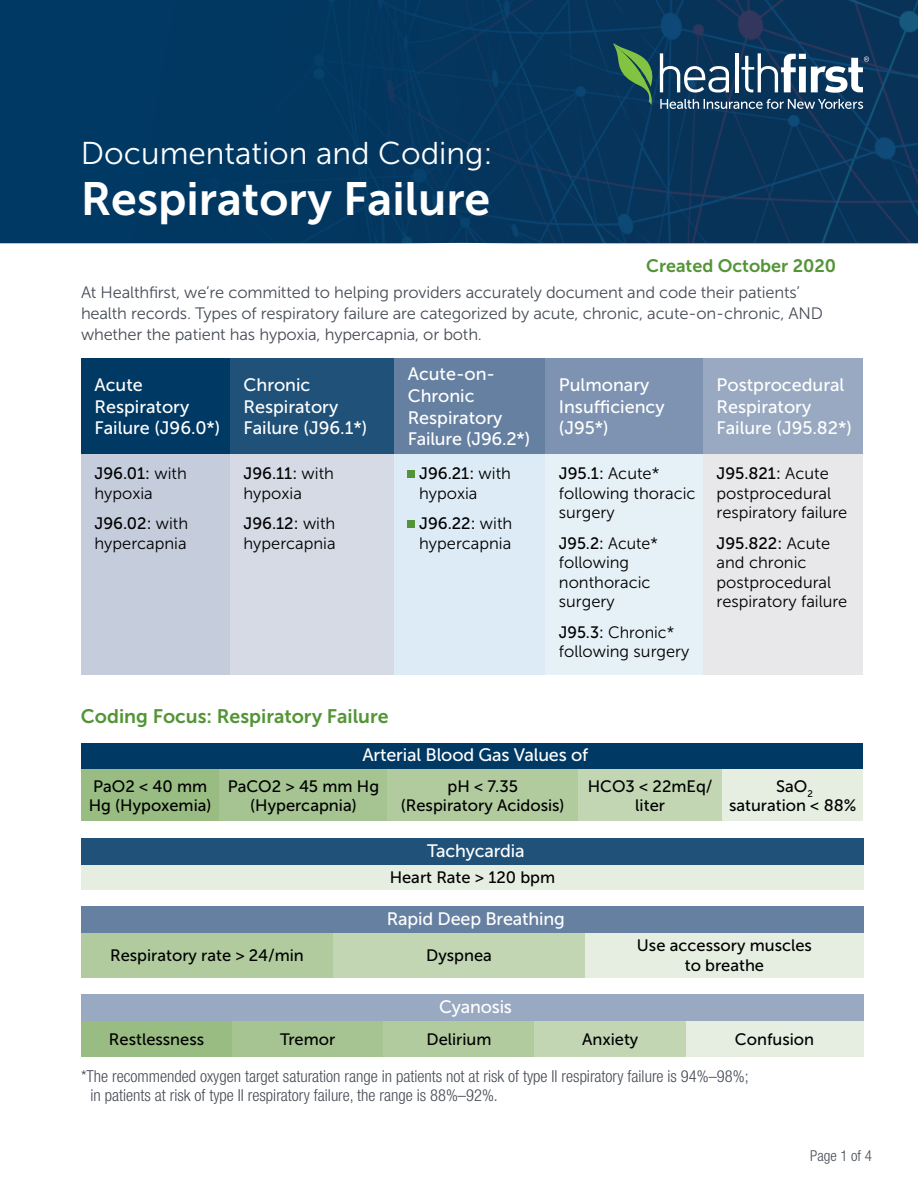
<style>
.page{position:relative;width:918px;height:1188px;background:#fff}
.page>*{position:absolute;margin:0;border:0;box-sizing:border-box;transform-origin:0 0}
.t1{font:46.5px "Museo Sans 700";color:#fff}
.t2{font:31.5px "Museo Sans 300";color:#fff}
.t3{font:19.5px "Museo Sans 700";color:#539536}
.t4{font:18px/21.6px "Museo Sans 500";color:#fff}
.t5{font:18px "Museo Sans 700";color:#539536}
.t6{font:16.5px/19.8px "Museo Sans 500";color:#000;text-align:center}
.t7{font:16.5px/21px "Museo Sans 300";letter-spacing:-.01em;color:#474c55}
.t8{font:16.5px/19.5px "Museo Sans 300";color:#000}
.t9{font:300 condensed 16.5px/19.5px "Helvetica Neue LT Std";color:#474c55}
.t10{font:300 condensed 15px "Helvetica Neue LT Std";color:#474c55}
.s1{font-family:"Museo Sans 300"}
.s2{font-family:"Museo Sans 500"}
</style>
<div class="page">
<img style="left:0;top:0;width:918px;height:243px">
<svg style="left:613px;top:43px;width:40px;height:62px"></svg>
<svg style="left:660px;top:53px;width:69px;height:40px"></svg>
<hr style="left:735px;top:53px;width:3px;height:39px;background:#fff">
<svg style="left:742px;top:53px;width:127px;height:40px"></svg>
<svg style="left:660px;top:99px;width:203px;height:10px"></svg>
<div style="left:81px;top:358px;width:149px;height:96px;background:#003963"></div>
<div style="left:230px;top:358px;width:164px;height:96px;background:#1f5179"></div>
<div style="left:394px;top:358px;width:151px;height:96px;background:#6680a2"></div>
<div style="left:545px;top:358px;width:158px;height:96px;background:#7e93b1"></div>
<div style="left:703px;top:358px;width:160px;height:96px;background:#98a9c1"></div>
<div style="left:81px;top:454px;width:149px;height:221px;background:#c5cddc"></div>
<div style="left:230px;top:454px;width:164px;height:221px;background:#d5dae5"></div>
<div style="left:394px;top:454px;width:151px;height:221px;background:#dcebf5"></div>
<div style="left:545px;top:454px;width:158px;height:221px;background:#e6f0f7"></div>
<div style="left:703px;top:454px;width:160px;height:221px;background:#e8e8ea"></div>
<div style="left:408px;top:470px;width:7px;height:8px;background:#539536"></div>
<div style="left:408px;top:520px;width:7px;height:8px;background:#539536"></div>
<div style="left:81px;top:743px;width:782px;height:27px;background:#003963"></div>
<div style="left:81px;top:770px;width:138px;height:51px;background:#98bc82"></div>
<div style="left:219px;top:770px;width:169px;height:51px;background:#a5c491"></div>
<div style="left:388px;top:770px;width:190px;height:51px;background:#b1cb9f"></div>
<div style="left:578px;top:770px;width:145px;height:51px;background:#c2d6b4"></div>
<div style="left:723px;top:770px;width:140px;height:51px;background:#e6eee1"></div>
<div style="left:81px;top:838px;width:783px;height:27px;background:#1f5179"></div>
<div style="left:81px;top:865px;width:783px;height:24px;background:#e6eee1"></div>
<div style="left:81px;top:906px;width:783px;height:27px;background:#6680a2"></div>
<div style="left:81px;top:933px;width:252px;height:44px;background:#b1cb9f"></div>
<div style="left:333px;top:933px;width:252px;height:44px;background:#c2d6b4"></div>
<div style="left:585px;top:933px;width:279px;height:44px;background:#e6eee1"></div>
<div style="left:81px;top:994px;width:782px;height:27px;background:#98a9c1"></div>
<div style="left:81px;top:1021px;width:151px;height:35px;background:#98bc82"></div>
<div style="left:232px;top:1021px;width:151px;height:35px;background:#a5c491"></div>
<div style="left:383px;top:1021px;width:152px;height:35px;background:#b1cb9f"></div>
<div style="left:535px;top:1021px;width:151px;height:35px;background:#c2d6b4"></div>
<div style="left:686px;top:1021px;width:177px;height:35px;background:#e6eee1"></div>
<h2 class="t2" style="left:81px;top:137px;width:413px">Documentation and Coding:</h2>
<h1 class="t1" style="left:81px;top:174px;width:411px">Respiratory Failure</h1>
<p class="t5" style="left:646px;top:255px;width:192px">Created October 2020</p>
<p class="t7" style="left:81px;top:282px;width:744px">At Healthfirst, we’re committed to helping providers accurately document and code their patients’ health records. Types of respiratory failure are categorized by acute, chronic, acute-on-chronic, AND whether the patient has hypoxia, hypercapnia, or both.</p>
<p class="t4" style="left:94px;top:374px;width:127px">Acute<br>Respiratory<br>Failure (J96.0*)</p>
<p class="t4" style="left:244px;top:374px;width:125px">Chronic<br>Respiratory<br>Failure (J96.1*)</p>
<p class="t4" style="left:408px;top:363px;width:124px">Acute-on-<br>Chronic<br>Respiratory<br>Failure (J96.2*)</p>
<p class="t4" style="left:559px;top:374px;width:107px">Pulmonary<br>Insufficiency (J95*)</p>
<p class="t4" style="left:717px;top:374px;width:137px">Postprocedural<br>Respiratory<br>Failure (J95.82*)</p>
<p class="t6" style="left:94px;top:464px;width:94px">J96.01: <span class="s1">with</span></p>
<p class="t8" style="left:94px;top:484px;width:60px">hypoxia</p>
<p class="t6" style="left:94px;top:514px;width:95px">J96.02: <span class="s1">with</span></p>
<p class="t8" style="left:94px;top:533px;width:94px">hypercapnia</p>
<p class="t6" style="left:717px;top:464px;width:114px">J95.821: <span class="s1">Acute</span></p>
<p class="t8" style="left:717px;top:484px;width:132px">postprocedural respiratory failure</p>
<p class="t6" style="left:717px;top:533px;width:115px">J95.822: <span class="s1">Acute</span></p>
<p class="t8" style="left:717px;top:553px;width:132px">and chronic postprocedural respiratory failure</p>
<p class="t6" style="left:244px;top:464px;width:92px">J96.11: <span class="s1">with</span></p>
<p class="t8" style="left:244px;top:484px;width:60px">hypoxia</p>
<p class="t6" style="left:244px;top:514px;width:93px">J96.12: <span class="s1">with</span></p>
<p class="t8" style="left:244px;top:533px;width:94px">hypercapnia</p>
<p class="t6" style="left:419px;top:464px;width:93px">J96.21: <span class="s1">with</span></p>
<p class="t8" style="left:419px;top:484px;width:60px">hypoxia</p>
<p class="t6" style="left:419px;top:514px;width:95px">J96.22: <span class="s1">with</span></p>
<p class="t8" style="left:419px;top:533px;width:94px">hypercapnia</p>
<p class="t6" style="left:559px;top:464px;width:102px">J95.1: <span class="s1">Acute*</span></p>
<p class="t8" style="left:559px;top:484px;width:138px">following thoracic surgery</p>
<p class="t6" style="left:559px;top:533px;width:101px">J95.2: <span class="s1">Acute*</span></p>
<p class="t8" style="left:559px;top:553px;width:93px">following nonthoracic surgery</p>
<p class="t8" style="left:559px;top:622px;width:132px"><span class="s2">J95.3:</span> Chronic* following surgery</p>
<p class="t3" style="left:81px;top:706px;width:309px">Coding Focus: Respiratory Failure</p>
<p class="t4" style="left:363px;top:744px;width:227px">Arterial Blood Gas Values of</p>
<p class="t6" style="left:89px;top:776px;width:124px;text-align:left">PaO2 &lt; 40 mm<br>Hg (Hypoxemia)</p>
<p class="t6" style="left:228px;top:776px;width:153px">PaCO2 &gt; 45 mm Hg (Hypercapnia)</p>
<p class="t6" style="left:401px;top:776px;width:165px">pH &lt; 7.35 (Respiratory Acidosis)</p>
<p class="t6" style="left:588px;top:776px;width:126px">HCO3 &lt; 22mEq/ liter</p>
<p class="t6" style="left:729px;top:776px;width:129px">SaO<sub>2<br></sub>saturation &lt; 88%</p>
<p class="t4" style="left:427px;top:840px;width:99px">Tachycardia</p>
<p class="t6" style="left:390px;top:868px;width:167px">Heart Rate &gt; 120 bpm</p>
<p class="t4" style="left:387px;top:908px;width:179px">Rapid Deep Breathing</p>
<p class="t6" style="left:110px;top:946px;width:195px">Respiratory rate &gt; 24/min</p>
<p class="t6" style="left:426px;top:946px;width:67px">Dyspnea</p>
<p class="t6" style="left:637px;top:936px;width:177px">Use accessory muscles to breathe</p>
<p class="t4" style="left:439px;top:996px;width:74px">Cyanosis</p>
<p class="t6" style="left:109px;top:1029px;width:97px">Restlessness</p>
<p class="t6" style="left:280px;top:1029px;width:57px">Tremor</p>
<p class="t6" style="left:426px;top:1029px;width:67px">Delirium</p>
<p class="t6" style="left:582px;top:1029px;width:58px">Anxiety</p>
<p class="t6" style="left:735px;top:1029px;width:81px">Confusion</p>
<p class="t9" style="left:90px;top:1066px;width:660px;text-indent:-9px">*The recommended oxygen target saturation range in patients not at risk of type II respiratory failure is 94%–98%; in patients at risk of type II respiratory failure, the range is 88%–92%.</p>
<p class="t10" style="left:810px;top:1147px;width:63px">Page 1 of 4</p>
</div>
